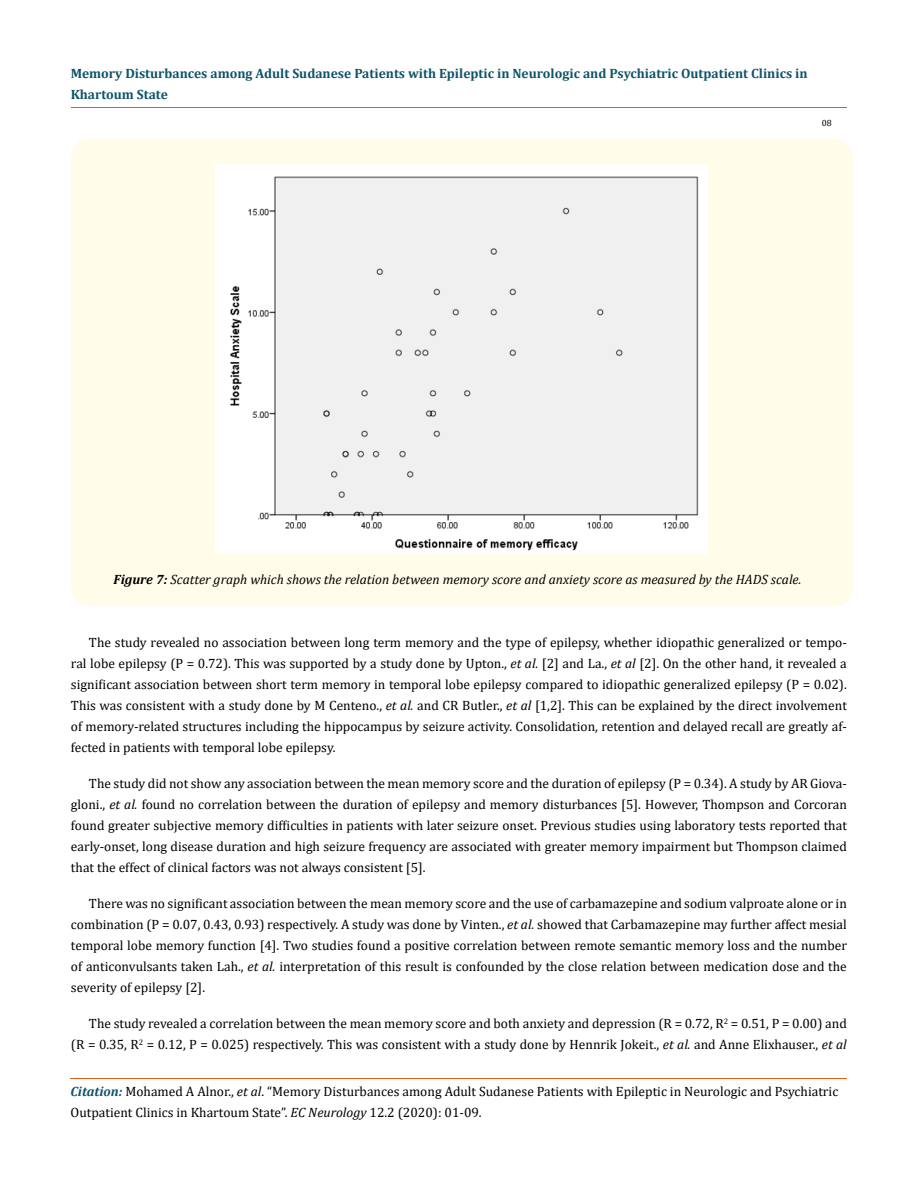
<style>
.page{position:relative;width:917px;height:1188px;background:#fff}
.page>*{position:absolute;margin:0;border:0;box-sizing:border-box;transform-origin:0 0}
.t1{font:13.5px/21px "Cambria";color:#000;text-align:justify}
.t2{font:700 13.5px/21px "Cambria";color:#0e546a}
.t3{font:italic 13.5px "Cambria";color:#000}
.t4{font:9px "Cambria";color:#000}
.s1{font-weight:700}
.s2{font-style:italic}
.s3{font-weight:700;font-style:italic;color:#0e546a}
</style>
<div class="page">
<hr style="left:71px;top:108px;width:775px;height:1px;background:#e05d1a">
<hr style="left:71px;top:1078px;width:775px;height:1px;background:#e05d1a">
<div style="left:71px;top:139px;width:781px;height:467px;background:#fffde9;border-radius:18px"></div>
<img style="left:216px;top:165px;width:491px;height:389px">
<p class="t2" style="left:71px;top:62px;width:738px">Memory Disturbances among Adult Sudanese Patients with Epileptic in Neurologic and Psychiatric Outpatient Clinics in<br>Khartoum State</p>
<p class="t4" style="left:821px;top:118px;width:11px">08</p>
<p class="t3" style="left:113px;top:570px;width:689px"><span class="s1">Figure 7:</span> Scatter graph which shows the relation between memory score and anxiety score as measured by the HADS scale.</p>
<p class="t1" style="left:71px;top:632px;width:777px;text-indent:18px">The study revealed no association between long term memory and the type of epilepsy, whether idiopathic generalized or tempo&shy;ral lobe epilepsy (P = 0.72). This was supported by a study done by Upton., <span class="s2">et al.</span> [2] and La., <span class="s2">et al</span> [2]. On the other hand, it revealed a significant association between short term memory in temporal lobe epilepsy compared to idiopathic generalized epilepsy (P = 0.02).<br>This was consistent with a study done by M Centeno., <span class="s2">et al.</span> and CR Butler., <span class="s2">et al</span> [1,2]. This can be explained by the direct involvement of memory-related structures including the hippocampus by seizure activity. Consolidation, retention and delayed recall are greatly af&shy;fected in patients with temporal lobe epilepsy.</p>
<p class="t1" style="left:71px;top:773px;width:777px;text-indent:18px">The study did not show any association between the mean memory score and the duration of epilepsy (P = 0.34). A study by AR Giova&shy;gloni., <span class="s2">et al.</span> found no correlation between the duration of epilepsy and memory disturbances [5]. However, Thompson and Corcoran found greater subjective memory difficulties in patients with later seizure onset. Previous studies using laboratory tests reported that early-onset, long disease duration and high seizure frequency are associated with greater memory impairment but Thompson claimed that the effect of clinical factors was not always consistent [5].</p>
<p class="t1" style="left:71px;top:893px;width:777px;text-indent:18px">There was no significant association between the mean memory score and the use of carbamazepine and sodium valproate alone or in combination (P = 0.07, 0.43, 0.93) respectively. A study was done by Vinten., <span class="s2">et al.</span> showed that Carbamazepine may further affect mesial temporal lobe memory function [4]. Two studies found a positive correlation between remote semantic memory loss and the number of anticonvulsants taken Lah., <span class="s2">et al.</span> interpretation of this result is confounded by the close relation between medication dose and the severity of epilepsy [2].</p>
<p class="t1" style="left:71px;top:1013px;width:777px;text-align:right">The study revealed a correlation between the mean memory score and both anxiety and depression (R = 0.72, R<sup>2</sup> = 0.51, P = 0.00) and<br>(R = 0.35, R<sup>2</sup> = 0.12, P = 0.025) respectively. This was consistent with a study done by Hennrik Jokeit., <span class="s2">et al.</span> and Anne Elixhauser., <span class="s2">et al</span></p>
<p class="t1" style="left:71px;top:1081px;width:769px"><span class="s3">Citation:</span> Mohamed A Alnor., <span class="s2">et al</span>. “Memory Disturbances among Adult Sudanese Patients with Epileptic in Neurologic and Psychiatric<br>Outpatient Clinics in Khartoum State”. <span class="s2">EC Neurology</span> 12.2 (2020): 01-09.</p>
</div>
